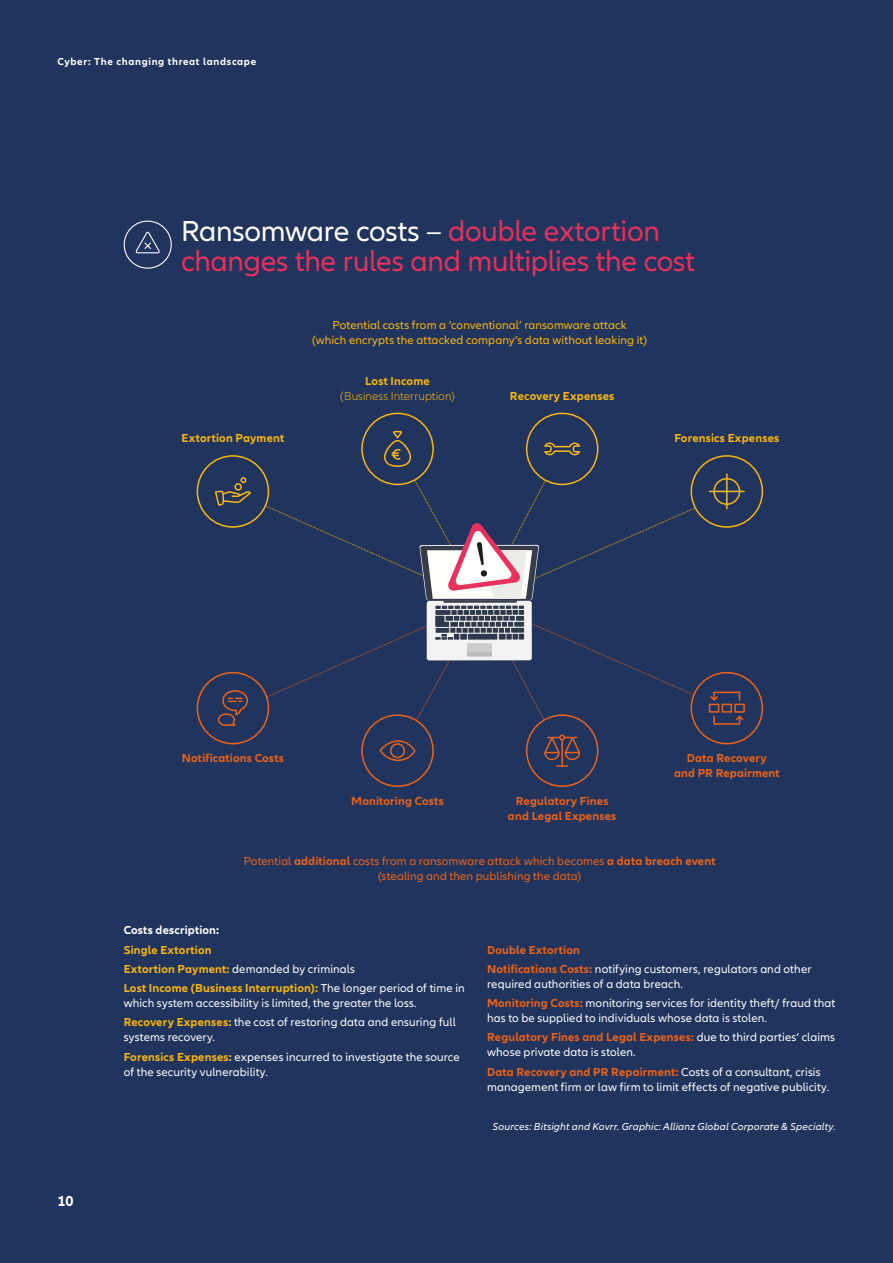
<style>
.page{position:relative;width:893px;height:1263px;background:#21345d}
.page>*{position:absolute;margin:0;border:0;box-sizing:border-box;transform-origin:0 0}
.Subheadline___CTA_15{font:30px/30px "Allianz Neo";letter-spacing:-.01em;color:#e7305c}
.t1{font:700 15px "Allianz Neo";color:#fff}
.Caption_Footer_7_9pt{font:12px/15px "Allianz Neo";letter-spacing:.01em;color:#fff}
.Copy_10_13pt{font:12px/15px "Allianz Neo";letter-spacing:.01em;color:#ec6319;text-align:center}
.Caption_Footer_7_9pt-2{font:700 12px/15px "Allianz Neo";letter-spacing:.015em;color:#ec6319;text-align:center}
.Copy_10_13pt-2{font:12px/15px "Allianz Neo";letter-spacing:.01em;color:#fab70c;text-align:center}
.Caption_Footer_7_9pt-3{font:700 12px "Allianz Neo";letter-spacing:.015em;color:#fab70c}
.Caption_Footer_7_9pt-4{font:300 12px/15px "Allianz Neo";letter-spacing:.005em;color:#fab70c;text-align:center}
.Caption_Footer_7_9pt-5{font:700 12px "Allianz Neo";letter-spacing:.015em;color:#fff}
.Caption_Footer_7_9pt-6{font:italic 10.5px "Allianz Neo";letter-spacing:.015em;color:#fff}
.t2{font:700 10.5px "Allianz Neo";letter-spacing:.06em;color:#fff}
.s1{color:#fff}
.s2{font-weight:700}
.s3{font-weight:700;color:#fab70c}
.s4{font-weight:700;color:#ec6319}
</style>
<div class="page">
<svg style="left:136px;top:232px;width:24px;height:21px"></svg>
<div style="left:124px;top:221px;width:48px;height:48px;border:1px solid #fff;border-radius:50%"></div>
<svg style="left:215px;top:431px;width:530px;height:336px"></svg>
<p class="t2" style="left:57px;top:56px;width:200px">Cyber: The changing threat landscape</p>
<p class="Subheadline___CTA_15" style="left:181px;top:217px;width:516px"><span class="s1">Ransomware costs –</span> double extortion changes the rules and multiplies the cost</p>
<p class="Copy_10_13pt-2" style="left:312px;top:318px;width:337px">Potential costs from a ‘conventional’ ransomware attack<br>(which encrypts the attacked company’s data without leaking it)</p>
<p class="Caption_Footer_7_9pt-4" style="left:340px;top:373px;width:116px"><span class="s2">Lost Income </span>(Business Interruption)</p>
<p class="Caption_Footer_7_9pt-3" style="left:510px;top:389px;width:106px">Recovery Expenses</p>
<p class="Caption_Footer_7_9pt-3" style="left:182px;top:431px;width:104px">Extortion Payment</p>
<p class="Caption_Footer_7_9pt-3" style="left:674px;top:431px;width:107px">Forensics Expenses</p>
<p class="Caption_Footer_7_9pt-2" style="left:182px;top:751px;width:104px">Notifications Costs</p>
<p class="Caption_Footer_7_9pt-2" style="left:351px;top:794px;width:94px">Monitoring Costs</p>
<p class="Caption_Footer_7_9pt-2" style="left:508px;top:794px;width:110px">Regulatory Fines and Legal Expenses</p>
<p class="Caption_Footer_7_9pt-2" style="left:674px;top:751px;width:107px">Data Recovery<br>and PR Repairment</p>
<p class="Copy_10_13pt" style="left:244px;top:854px;width:473px">Potential <span class="s2">additional</span> costs from a ransomware attack which becomes <span class="s2">a data breach event </span>(stealing and then publishing the data)</p>
<p class="t1" style="left:57px;top:1192px;width:18px">10</p>
<p class="Caption_Footer_7_9pt-5" style="left:124px;top:923px;width:97px">Costs description:</p>
<p class="Caption_Footer_7_9pt-3" style="left:124px;top:942px;width:89px">Single Extortion</p>
<p class="Caption_Footer_7_9pt" style="left:124px;top:961px;width:233px"><span class="s3">Extortion Payment:</span> demanded by criminals</p>
<p class="Caption_Footer_7_9pt" style="left:124px;top:981px;width:343px"><span class="s3">Lost Income (Business Interruption):</span> The longer period of time in which system accessibility is limited, the greater the loss.</p>
<p class="Caption_Footer_7_9pt" style="left:124px;top:1015px;width:334px"><span class="s3">Recovery Expenses:</span> the cost of restoring data and ensuring full systems recovery.</p>
<p class="Caption_Footer_7_9pt" style="left:124px;top:1049px;width:338px"><span class="s3">Forensics Expenses:</span> expenses incurred to investigate the source of the security vulnerability.</p>
<p class="Caption_Footer_7_9pt-2" style="left:487px;top:942px;width:94px">Double Extortion</p>
<p class="Caption_Footer_7_9pt" style="left:487px;top:961px;width:326px"><span class="s4">Notifications Costs:</span> notifying customers, regulators and other required authorities of a data breach.</p>
<p class="Caption_Footer_7_9pt" style="left:487px;top:996px;width:350px"><span class="s4">Monitoring Costs:</span> monitoring services for identity theft/ fraud that has to be supplied to individuals whose data is stolen.</p>
<p class="Caption_Footer_7_9pt" style="left:487px;top:1030px;width:350px"><span class="s4">Regulatory Fines and Legal Expenses:</span> due to third parties‘ claims whose private data is stolen.</p>
<p class="Caption_Footer_7_9pt" style="left:487px;top:1064px;width:344px"><span class="s4">Data Recovery and PR Repairment:</span> Costs of a consultant, crisis management firm or law firm to limit effects of negative publicity.</p>
<p class="Caption_Footer_7_9pt-6" style="left:493px;top:1120px;width:344px">Sources: Bitsight and Kovrr. Graphic: Allianz Global Corporate &amp; Specialty.</p>
</div>
